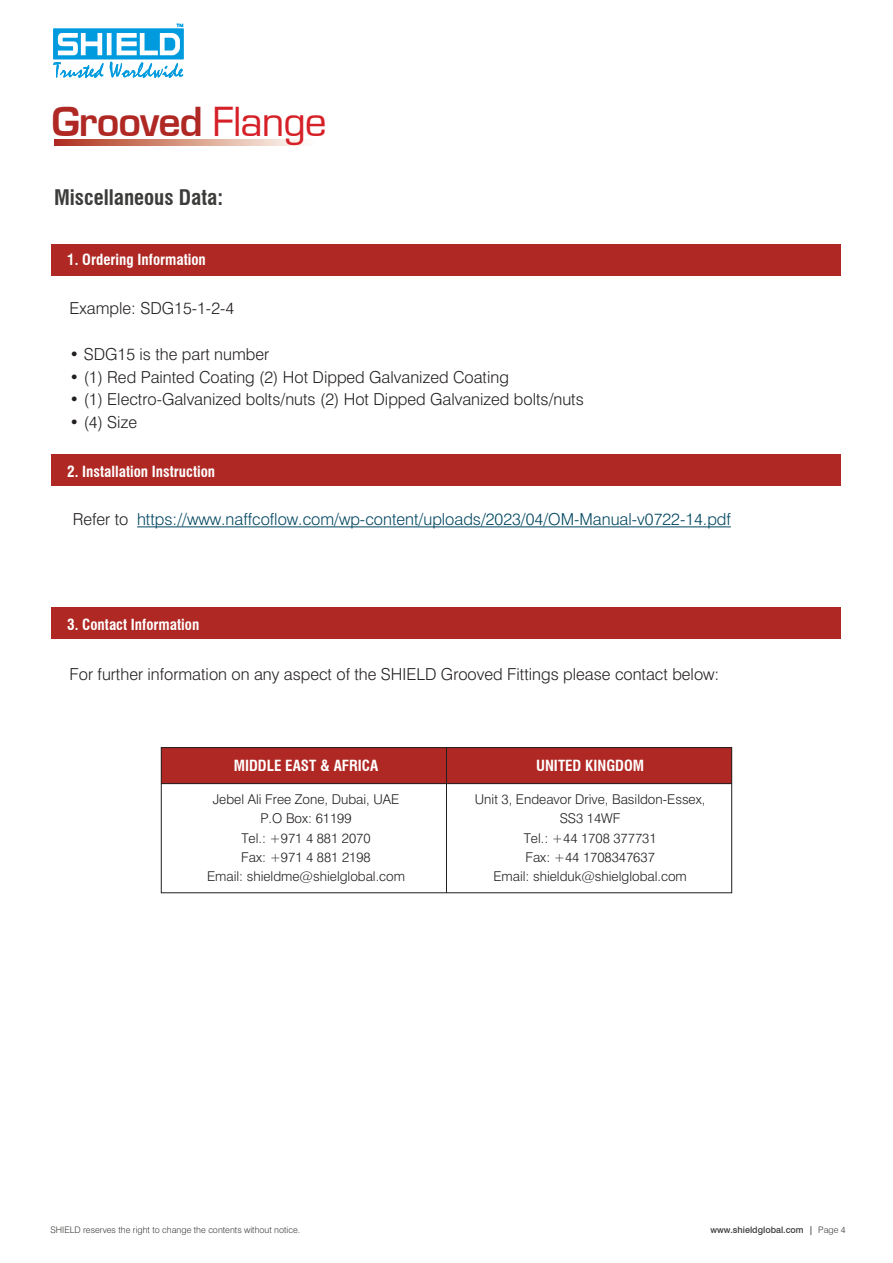
<style>
.page{position:relative;width:893px;height:1263px;background:#fff}
.page>*{position:absolute;margin:0;border:0;box-sizing:border-box;transform-origin:0 0}
.t1{font:600 39px "Eurostile LT";letter-spacing:-.025em;color:#af2823}
.t2{font:700 condensed 21px "Swiss 721 BT";color:#3c3c3b}
.t3{font:300 16.5px "Swiss 721 BT";color:#231f20}
.t4{font:300 16.5px "Swiss 721 BT";color:#004660}
.t5{font:700 condensed 15px "Swiss 721 BT";color:#fff}
.t6{font:300 13.5px/19.2px "Swiss 721 BT";color:#231f20;text-align:center}
.t7{font:300 9px "Swiss 721 BT";color:#3c3c3b}
.t8{font:500 9px "Swiss 721 BT";color:#3c3c3b}
.s1{font-weight:400;color:#d62027}
.s2{color:#231f20}
.s3{font-weight:300}
</style>
<div class="page">
<svg style="left:53px;top:24px;width:131px;height:54px"></svg>
<div style="left:52px;top:244px;width:789px;height:32px;background:#af2823"></div>
<hr style="left:137px;top:526px;width:594px;height:1px;background:#004660">
<div style="left:52px;top:455px;width:789px;height:31px;background:#af2823"></div>
<svg style="left:54px;top:140px;width:250px;height:6px"></svg>
<div style="left:161px;top:748px;width:571px;height:36px;background:#af2823"></div>
<div style="left:161px;top:747px;width:571px;height:146px;border:1px solid #231f20"></div>
<hr style="left:161px;top:783px;width:571px;height:1px;background:#231f20">
<hr style="left:446px;top:748px;width:1px;height:145px;background:#231f20">
<div style="left:52px;top:607px;width:789px;height:32px;background:#af2823"></div>
<h1 class="t1" style="left:52px;top:98px;width:277px">Grooved <span class="s1">Flange</span></h1>
<p class="t2" style="left:54px;top:184px;width:171px">Miscellaneous Data:</p>
<p class="t5" style="left:67px;top:251px;width:140px">1. Ordering Information</p>
<p class="t3" style="left:70px;top:298px;width:166px">Example: SDG15-1-2-4</p>
<p class="t3" style="left:70px;top:344px;width:201px">• SDG15 is the part number</p>
<p class="t3" style="left:70px;top:367px;width:441px">• (1) Red Painted Coating (2) Hot Dipped Galvanized Coating</p>
<p class="t3" style="left:70px;top:389px;width:516px">• (1) Electro-Galvanized bolts/nuts (2) Hot Dipped Galvanized bolts/nuts</p>
<p class="t3" style="left:70px;top:412px;width:69px">• (4) Size</p>
<p class="t5" style="left:67px;top:463px;width:149px">2. Installation Instruction</p>
<p class="t4" style="left:73px;top:509px;width:660px"><span class="s2">Refer to</span> https://www.naffcoflow.com/wp-content/uploads/2023/04/OM-Manual-v0722-14.pdf</p>
<p class="t5" style="left:67px;top:615px;width:134px">3. Contact Information</p>
<p class="t3" style="left:70px;top:664px;width:651px">For further information on any aspect of the SHIELD Grooved Fittings please contact below:</p>
<p class="t5" style="left:234px;top:756px;width:146px">MIDDLE EAST &amp; AFRICA</p>
<p class="t6" style="left:207px;top:790px;width:200px">Jebel Ali Free Zone, Dubai, UAE<br>P.O Box: 61199<br>Tel.: +971 4 881 2070<br>Fax: +971 4 881 2198<br>Email: shieldme@shielglobal.com</p>
<p class="t5" style="left:536px;top:756px;width:110px">UNITED KINGDOM</p>
<p class="t6" style="left:475px;top:790px;width:232px">Unit 3, Endeavor Drive, Basildon-Essex,<br>SS3 14WF<br>Tel.: +44 1708 377731<br>Fax: +44 1708347637<br>Email: shielduk@shielglobal.com</p>
<p class="t7" style="left:50px;top:1224px;width:251px">SHIELD reserves the right to change the contents without notice.</p>
<p class="t8" style="left:710px;top:1225px;width:137px">www.shieldglobal.com | <span class="s3">Page 4</span></p>
</div>
